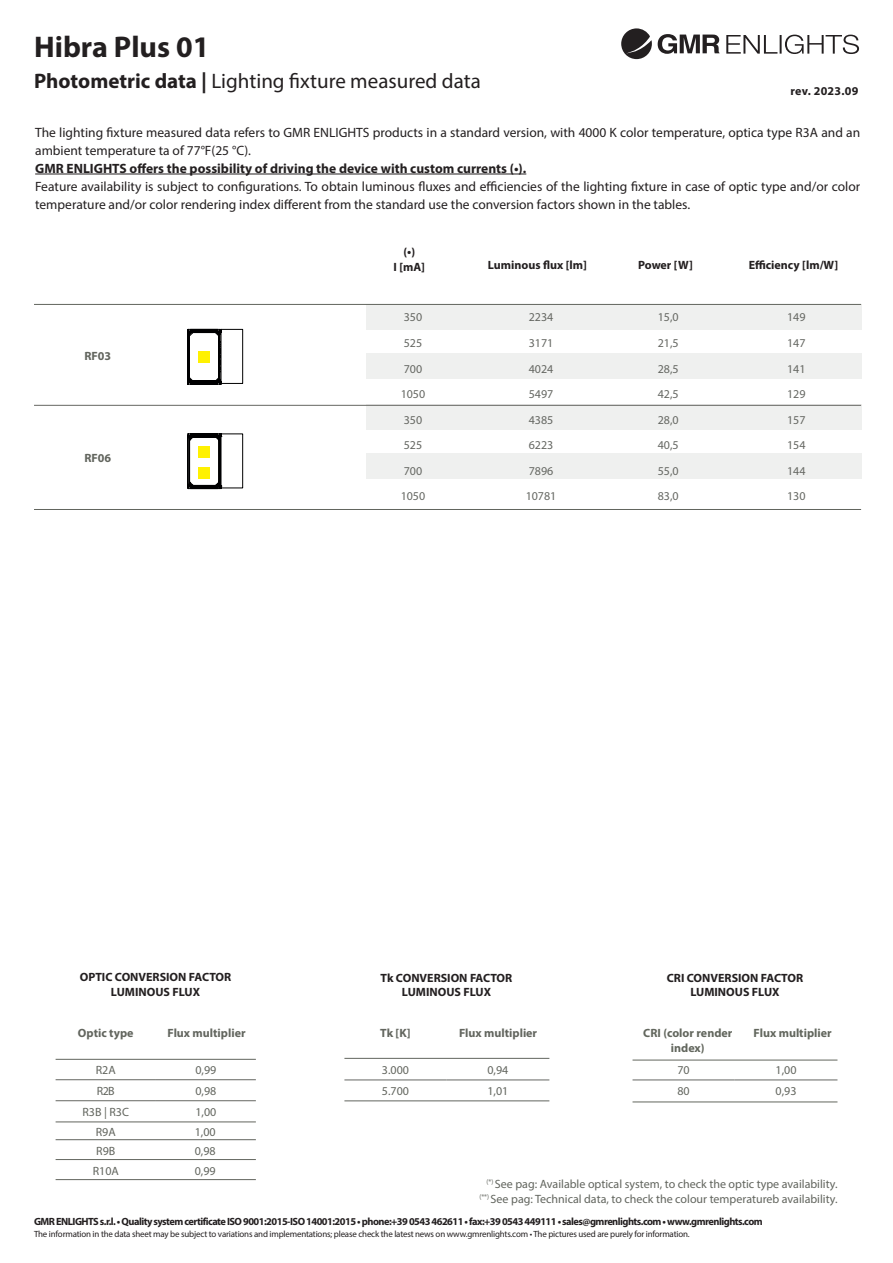
<style>
.page{position:relative;width:893px;height:1263px;background:#fff}
.page>*{position:absolute;margin:0;border:0;box-sizing:border-box;transform-origin:0 0}
.t1{font:700 30px "Myriad Pro";color:#231f20}
.t2{font:21px "Myriad Pro";color:#231f20}
.t3{font:13.5px/18px "Myriad Pro";color:#231f20}
.t4{font:700 13.5px "Myriad Pro";color:#231f20}
.t5{font:12px/19.5px "Myriad Pro";color:#62655e}
.t6{font:700 12px/14.4px "Myriad Pro";color:#231f20;text-align:center}
.t7{font:12px/25.5px "Myriad Pro";color:#656762}
.t8{font:700 12px "Myriad Pro";color:#62655e}
.t9{font:700 12px/14.4px "Myriad Pro";color:#62665d;text-align:center}
.t10{font:700 12px "Myriad Pro";letter-spacing:.02em;color:#231f20}
.t11{font:700 10.5px "Myriad Pro";letter-spacing:-.05em;color:#231f20}
.t12{font:9px "Myriad Pro";letter-spacing:-.02em;color:#231f20}
.s1{font-weight:700}
.s2{font-weight:600;font-size:13.5px}
</style>
<div class="page">
<svg style="left:621px;top:28px;width:31px;height:31px"></svg>
<svg style="left:658px;top:34px;width:61px;height:20px"></svg>
<svg style="left:726px;top:35px;width:133px;height:19px"></svg>
<svg style="left:187px;top:329px;width:35px;height:56px"></svg>
<svg style="left:187px;top:433px;width:35px;height:56px"></svg>
<div style="left:366px;top:304px;width:495px;height:26px;background:#eff0ef"></div>
<hr style="left:34px;top:405px;width:827px;height:1px;background:#656762">
<hr style="left:34px;top:304px;width:827px;height:1px;background:#62655e">
<hr style="left:34px;top:509px;width:827px;height:1px;background:#62655e">
<div style="left:366px;top:354px;width:495px;height:25px;background:#eff0ef"></div>
<div style="left:366px;top:405px;width:495px;height:25px;background:#eff0ef"></div>
<div style="left:366px;top:454px;width:495px;height:25px;background:#eff0ef"></div>
<div style="left:221px;top:329px;width:22px;height:55px;border:1px solid #000001"></div>
<div style="left:221px;top:434px;width:22px;height:54px;border:1px solid #000001"></div>
<hr style="left:56px;top:1059px;width:200px;height:1px;background:#62655e">
<hr style="left:344px;top:1058px;width:205px;height:1px;background:#62655e">
<hr style="left:632px;top:1060px;width:205px;height:1px;background:#62665d">
<hr style="left:632px;top:1101px;width:205px;height:1px;background:#62665d">
<hr style="left:56px;top:1079px;width:100px;height:1px;background:#656762">
<hr style="left:156px;top:1079px;width:100px;height:1px;background:#656762">
<hr style="left:56px;top:1100px;width:100px;height:1px;background:#656762">
<hr style="left:156px;top:1100px;width:100px;height:1px;background:#656762">
<hr style="left:344px;top:1080px;width:102px;height:1px;background:#656762">
<hr style="left:446px;top:1080px;width:103px;height:1px;background:#656762">
<hr style="left:632px;top:1080px;width:103px;height:1px;background:#656762">
<hr style="left:735px;top:1080px;width:102px;height:1px;background:#656762">
<hr style="left:344px;top:1100px;width:205px;height:1px;background:#62655e">
<hr style="left:56px;top:1179px;width:200px;height:1px;background:#62655e">
<hr style="left:56px;top:1122px;width:200px;height:1px;background:#62655e">
<hr style="left:56px;top:1139px;width:200px;height:1px;background:#62655e">
<hr style="left:56px;top:1159px;width:200px;height:1px;background:#62655e">
<hr style="left:35px;top:174px;width:491px;height:1px;background:#231f20">
<h1 class="t1" style="left:34px;top:27px;width:177px">Hibra Plus 01</h1>
<h2 class="t2" style="left:34px;top:68px;width:448px"><span class="s1">Photometric data |</span> Lighting fixture measured data</h2>
<p class="t10" style="left:790px;top:83px;width:69px">rev. 2023.09</p>
<p class="t3" style="left:35px;top:123px;width:826px">The lighting fixture measured data refers to GMR ENLIGHTS products in a standard version, with 4000 K color temperature, optica type R3A and an ambient temperature ta of 77°F(25 °C).</p>
<p class="t4" style="left:35px;top:159px;width:493px">GMR ENLIGHTS offers the possibility of driving the device with custom currents (•).</p>
<p class="t3" style="left:35px;top:177px;width:826px">Feature availability is subject to configurations. To obtain luminous fluxes and efficiencies of the lighting fixture in case of optic type and/or color temperature and/or color rendering index different from the standard use the conversion factors shown in the tables.</p>
<p class="t8" style="left:84px;top:348px;width:28px">RF03</p>
<p class="t8" style="left:84px;top:450px;width:28px">RF06</p>
<p class="t6" style="left:394px;top:245px;width:33px">(<span class="s2">•</span>)<br>I [mA]</p>
<p class="t6" style="left:488px;top:257px;width:101px">Luminous flux [lm]</p>
<p class="t6" style="left:638px;top:257px;width:56px">Power [W]</p>
<p class="t6" style="left:749px;top:257px;width:91px">Efficiency [lm/W]</p>
<p class="t7" style="left:401px;top:304px;width:26px">350<br>525<br>700<br>1050<br>350<br>525<br>700<br>1050</p>
<p class="t7" style="left:526px;top:304px;width:32px">2234<br>3171<br>4024<br>5497<br>4385<br>6223<br>7896<br>10781</p>
<p class="t7" style="left:658px;top:304px;width:22px;text-align:justify">15,0<br>21,5<br>28,5<br>42,5<br>28,0<br>40,5<br>55,0<br>83,0</p>
<p class="t7" style="left:787px;top:304px;width:20px;text-align:justify">149<br>147<br>141<br>129<br>157<br>154<br>144<br>130</p>
<p class="t6" style="left:381px;top:970px;width:133px">Tk CONVERSION FACTOR<br>LUMINOUS FLUX</p>
<p class="t6" style="left:667px;top:970px;width:138px">CRI CONVERSION FACTOR<br>LUMINOUS FLUX</p>
<p class="t6" style="left:80px;top:970px;width:153px">OPTIC CONVERSION FACTOR<br>LUMINOUS FLUX</p>
<p class="t8" style="left:78px;top:1025px;width:57px">Optic type</p>
<p class="t8" style="left:168px;top:1025px;width:80px">Flux multiplier</p>
<p class="t8" style="left:380px;top:1025px;width:32px">Tk [K]</p>
<p class="t8" style="left:459px;top:1025px;width:80px">Flux multiplier</p>
<p class="t9" style="left:643px;top:1025px;width:91px">CRI (color render index)</p>
<p class="t9" style="left:754px;top:1025px;width:80px">Flux multiplier</p>
<p class="t5" style="left:96px;top:1060px;width:21px">R2A</p>
<p class="t5" style="left:195px;top:1060px;width:22px">0,99</p>
<p class="t5" style="left:97px;top:1081px;width:19px">R2B</p>
<p class="t5" style="left:195px;top:1081px;width:22px">0,98</p>
<p class="t5" style="left:82px;top:1102px;width:48px">R3B | R3C</p>
<p class="t5" style="left:195px;top:1102px;width:22px">1,00</p>
<p class="t5" style="left:93px;top:1122px;width:28px">R9A<br>R9B<br>R10A</p>
<p class="t5" style="left:195px;top:1122px;width:22px;text-align:justify">1,00<br>0,98<br>0,99</p>
<p class="t5" style="left:382px;top:1060px;width:29px">3.000</p>
<p class="t5" style="left:487px;top:1060px;width:22px">0,94</p>
<p class="t5" style="left:382px;top:1081px;width:29px">5.700</p>
<p class="t5" style="left:487px;top:1081px;width:22px">1,01</p>
<p class="t5" style="left:677px;top:1060px;width:14px">70</p>
<p class="t5" style="left:775px;top:1060px;width:22px">1,00</p>
<p class="t5" style="left:677px;top:1081px;width:14px">80</p>
<p class="t5" style="left:775px;top:1081px;width:22px">0,93</p>
<p class="t5" style="left:479px;top:1177px;width:360px;line-height:14.4px;text-align:center"><sup>(*)</sup> See pag: Available optical system, to check the optic type availability. <sup>(**)</sup> See pag: Technical data, to check the colour temperatureb availability.</p>
<p class="t11" style="left:34px;top:1215px;width:730px">GMR ENLIGHTS s.r.l. • Quality system certificate ISO 9001:2015-ISO 14001:2015 • phone:+39 0543 462611 • fax:+39 0543 449111 • sales@gmrenlights.com • www.gmrenlights.com</p>
<p class="t12" style="left:34px;top:1228px;width:657px">The information in the data sheet may be subject to variations and implementations; please check the latest news on www.gmrenlights.com • The pictures used are purely for information.</p>
</div>
